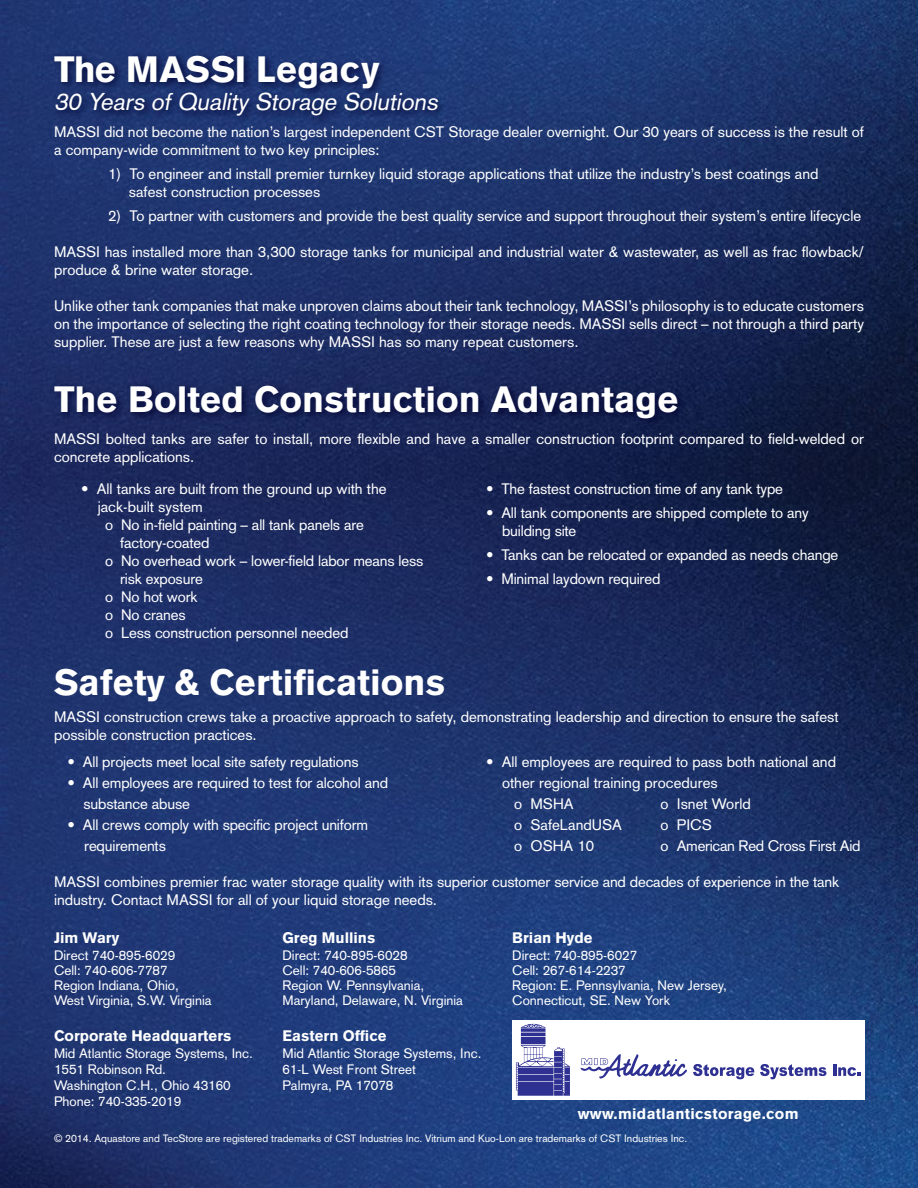
<style>
.page{position:relative;width:918px;height:1188px;background:#fff}
.page>*{position:absolute;margin:0;border:0;box-sizing:border-box;transform-origin:0 0}
.t1{font:900 36px "Akzidenz Grotesk";color:#fff}
.t2{font:italic 24px "Akzidenz Grotesk";color:#fff}
.t3{font:15px/18px "Akzidenz Grotesk";color:#fff}
.t4{font:900 15px "Akzidenz Grotesk";color:#fff}
.t5{font:900 15px "Akzidenz Grotesk";letter-spacing:.02em;color:#fff}
.t6{font:15px "Akzidenz Grotesk";letter-spacing:-.02em;color:#fff}
.t7{font:13.5px/15px "Akzidenz Grotesk";color:#fff}
.t8{font:10.5px "Akzidenz Grotesk";color:#fff}
</style>
<div class="page">
<img style="left:0;top:0;width:918px;height:1188px">
<div style="left:50px;top:52px;width:396px;height:73px;background:#00002e;opacity:.75"></div>
<div style="left:50px;top:381px;width:636px;height:46px;background:#00002e;opacity:.75"></div>
<div style="left:512px;top:1020px;width:352px;height:80px;background:#fff"></div>
<svg style="left:516px;top:1024px;width:54px;height:72px"></svg>
<svg style="left:833px;top:1064px;width:28px;height:12px"></svg>
<svg style="left:760px;top:1064px;width:66px;height:15px"></svg>
<svg style="left:581px;top:1054px;width:173px;height:26px"></svg>
<h1 class="t1" style="left:54px;top:47px;width:327px">The MASSI Legacy</h1>
<h2 class="t2" style="left:54px;top:88px;width:390px">30 Years of Quality Storage Solutions</h2>
<p class="t3" style="left:54px;top:123px;width:812px">MASSI did not become the nation’s largest independent CST Storage dealer overnight. Our 30 years of success is the result of a company-wide commitment to two key principles:</p>
<p class="t3" style="left:129px;top:165px;width:691px;text-indent:-21px">1) To engineer and install premier turnkey liquid storage applications that utilize the industry’s best coatings and safest construction processes</p>
<p class="t3" style="left:108px;top:207px;width:755px">2) To partner with customers and provide the best quality service and support throughout their system’s entire lifecycle</p>
<p class="t3" style="left:54px;top:243px;width:811px">MASSI has installed more than 3,300 storage tanks for municipal and industrial water &amp; wastewater, as well as frac flowback/ produce &amp; brine water storage.</p>
<p class="t3" style="left:54px;top:297px;width:812px;text-align:justify">Unlike other tank companies that make unproven claims about their tank technology, MASSI’s philosophy is to educate customers on the importance of selecting the right coating technology for their storage needs. MASSI sells direct – not through a third party supplier. These are just a few reasons why MASSI has so many repeat customers.</p>
<h1 class="t1" style="left:54px;top:377px;width:626px">The Bolted Construction Advantage</h1>
<p class="t3" style="left:54px;top:429px;width:812px">MASSI bolted tanks are safer to install, more flexible and have a smaller construction footprint compared to field-welded or concrete applications.</p>
<p class="t3" style="left:81px;top:480px;width:307px">• All tanks are built from the ground up with the</p>
<p class="t3" style="left:98px;top:498px;width:107px">jack-built system</p>
<p class="t3" style="left:105px;top:516px;width:260px">o No in-field painting – all tank panels are</p>
<p class="t3" style="left:120px;top:534px;width:91px">factory-coated</p>
<p class="t3" style="left:105px;top:552px;width:320px">o No overhead work – lower-field labor means less</p>
<p class="t3" style="left:120px;top:570px;width:84px">risk exposure</p>
<p class="t3" style="left:105px;top:588px;width:94px">o No hot work</p>
<p class="t3" style="left:105px;top:606px;width:82px">o No cranes</p>
<p class="t3" style="left:105px;top:624px;width:245px">o Less construction personnel needed</p>
<p class="t3" style="left:486px;top:480px;width:299px">• The fastest construction time of any tank type</p>
<p class="t3" style="left:502px;top:504px;width:308px;text-indent:-16px">• All tank components are shipped complete to any building site</p>
<p class="t3" style="left:486px;top:546px;width:354px">• Tanks can be relocated or expanded as needs change</p>
<p class="t3" style="left:486px;top:570px;width:176px">• Minimal laydown required</p>
<h1 class="t1" style="left:54px;top:661px;width:393px">Safety &amp; Certifications</h1>
<p class="t3" style="left:54px;top:708px;width:786px">MASSI construction crews take a proactive approach to safety, demonstrating leadership and direction to ensure the safest possible construction practices.</p>
<p class="t3" style="left:68px;top:753px;width:293px">• All projects meet local site safety regulations</p>
<p class="t3" style="left:486px;top:753px;width:352px">• All employees are required to pass both national and</p>
<p class="t3" style="left:67px;top:774px;width:322px">• All employees are required to test for alcohol and</p>
<p class="t3" style="left:502px;top:774px;width:217px">other regional training procedures</p>
<p class="t3" style="left:84px;top:795px;width:108px">substance abuse</p>
<p class="t3" style="left:514px;top:795px;width:61px">o MSHA</p>
<p class="t3" style="left:661px;top:795px;width:92px">o Isnet World</p>
<p class="t3" style="left:68px;top:816px;width:302px">• All crews comply with specific project uniform</p>
<p class="t3" style="left:514px;top:816px;width:109px">o SafeLandUSA</p>
<p class="t3" style="left:661px;top:816px;width:53px">o PICS</p>
<p class="t3" style="left:84px;top:837px;width:83px">requirements</p>
<p class="t3" style="left:514px;top:837px;width:81px">o OSHA 10</p>
<p class="t6" style="left:661px;top:837px;width:201px">o American Red Cross First Aid</p>
<p class="t3" style="left:54px;top:873px;width:787px">MASSI combines premier frac water storage quality with its superior customer service and decades of experience in the tank industry. Contact MASSI for all of your liquid storage needs.</p>
<p class="t4" style="left:54px;top:929px;width:67px">Jim Wary</p>
<p class="t7" style="left:54px;top:948px;width:159px">Direct 740-895-6029<br>Cell: 740-606-7787<br>Region Indiana, Ohio,<br>West Virginia, S.W. Virginia</p>
<p class="t4" style="left:282px;top:929px;width:95px">Greg Mullins</p>
<p class="t7" style="left:282px;top:948px;width:182px">Direct: 740-895-6028<br>Cell: 740-606-5865<br>Region W. Pennsylvania,<br>Maryland, Delaware, N. Virginia</p>
<p class="t4" style="left:512px;top:929px;width:82px">Brian Hyde</p>
<p class="t7" style="left:512px;top:948px;width:216px">Direct: 740-895-6027<br>Cell: 267-614-2237<br>Region: E. Pennsylvania, New Jersey,<br>Connecticut, SE. New York</p>
<p class="t4" style="left:54px;top:1027px;width:179px">Corporate Headquarters</p>
<p class="t7" style="left:54px;top:1045px;width:201px;line-height:16.2px">Mid Atlantic Storage Systems, Inc.<br>1551 Robinson Rd.<br>Washington C.H., Ohio 43160<br>Phone: 740-335-2019</p>
<p class="t4" style="left:282px;top:1027px;width:106px">Eastern Office</p>
<p class="t7" style="left:282px;top:1045px;width:201px;line-height:16.2px">Mid Atlantic Storage Systems, Inc.<br>61-L West Front Street<br>Palmyra, PA 17078</p>
<p class="t5" style="left:578px;top:1105px;width:222px">www.midatlanticstorage.com</p>
<p class="t8" style="left:54px;top:1133px;width:635px">© 2014. Aquastore and TecStore are registered trademarks of CST Industries Inc. Vitrium and Kuo-Lon are trademarks of CST Industries Inc.</p>
</div>
